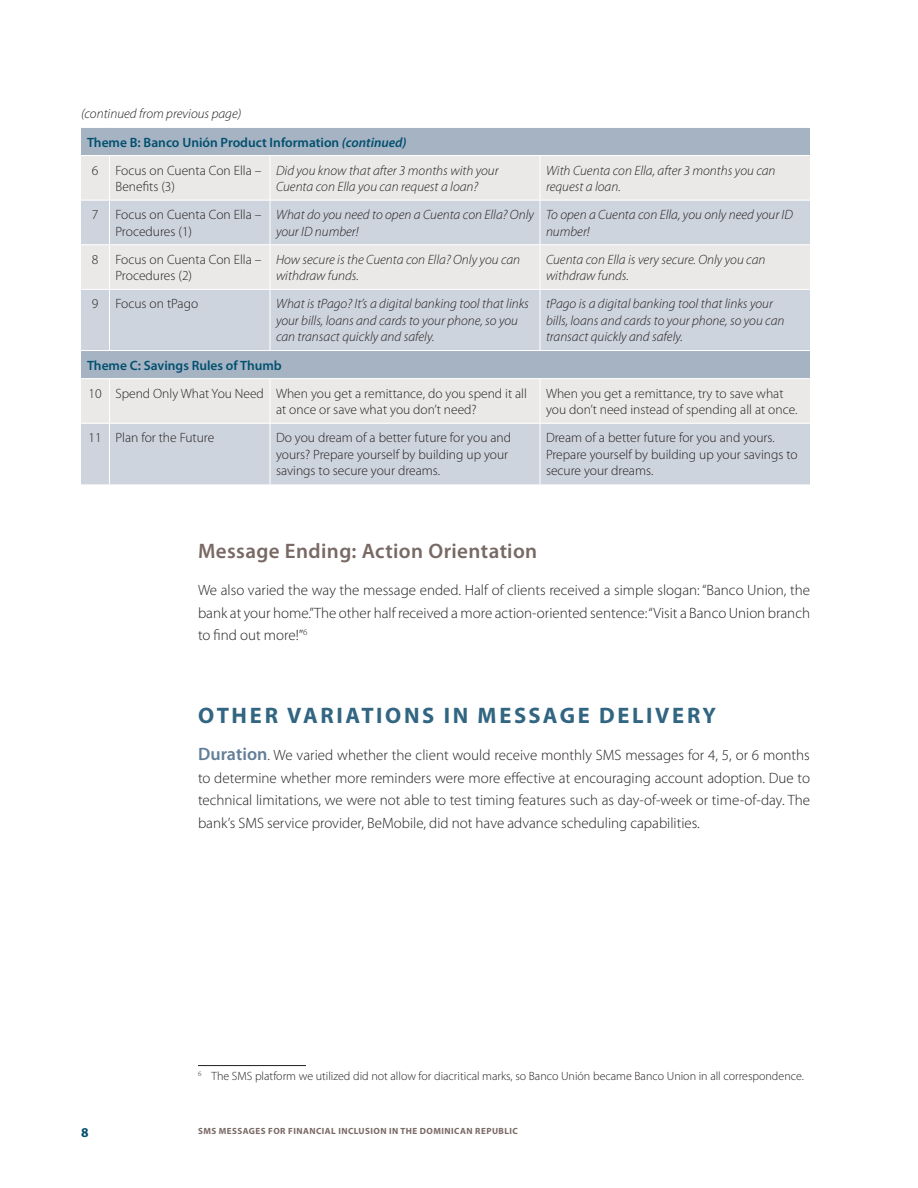
<style>
.page{position:relative;width:918px;height:1188px;background:#fff}
.page>*{position:absolute;margin:0;border:0;box-sizing:border-box;transform-origin:0 0}
.t1{font:700 22.5px "Myriad Pro";letter-spacing:.115em;color:#316581}
.t2{font:600 21px "Myriad Pro";letter-spacing:.02em;color:#796964}
.t3{font:300 15px/22.5px "Myriad Pro";color:#231f20;text-align:justify}
.t4{font:italic 300 13.5px/16.5px "Myriad Pro";color:#231f20}
.t5{font:300 13.5px/16.5px "Myriad Pro";color:#231f20}
.t6{font:600 13.5px/28px "Myriad Pro";color:#014f6e}
.t7{font:700 13.5px "Myriad Pro";color:#014f6e}
.t8{font:300 12px "Myriad Pro";color:#231f20}
.t9{font:700 9px "Myriad Pro";letter-spacing:.05em;color:#796964}
.s1{font-style:italic}
.s2{font-weight:300;color:#231f20}
.s3{font-weight:600;font-size:18px;color:#627f97}
</style>
<div class="page">
<div style="left:81px;top:128px;width:729px;height:27px;background:#a5b3c3"></div>
<div style="left:81px;top:156px;width:729px;height:44px;background:#ebe9e8"></div>
<svg style="left:81px;top:201px;width:729px;height:283px;background:#d3d7de"></svg>
<hr style="left:109px;top:156px;width:1px;height:44px;background:#fff">
<hr style="left:270px;top:156px;width:1px;height:44px;background:#fff">
<hr style="left:540px;top:156px;width:1px;height:44px;background:#fff">
<svg style="left:81px;top:200px;width:29px;height:1px"></svg>
<hr style="left:109px;top:201px;width:1px;height:43px;background:#fff">
<hr style="left:270px;top:201px;width:1px;height:43px;background:#fff">
<hr style="left:540px;top:201px;width:1px;height:43px;background:#fff">
<svg style="left:81px;top:244px;width:29px;height:1px"></svg>
<hr style="left:110px;top:244px;width:160px;height:1px;background:#fff">
<hr style="left:109px;top:245px;width:1px;height:44px;background:#fff">
<hr style="left:270px;top:244px;width:270px;height:1px;background:#fff">
<hr style="left:270px;top:245px;width:1px;height:44px;background:#fff">
<hr style="left:540px;top:244px;width:270px;height:1px;background:#fff">
<hr style="left:540px;top:245px;width:1px;height:44px;background:#fff">
<svg style="left:81px;top:289px;width:29px;height:1px"></svg>
<hr style="left:110px;top:289px;width:160px;height:1px;background:#fff">
<hr style="left:109px;top:290px;width:1px;height:60px;background:#fff">
<hr style="left:270px;top:289px;width:270px;height:1px;background:#fff">
<hr style="left:270px;top:290px;width:1px;height:60px;background:#fff">
<hr style="left:540px;top:289px;width:270px;height:1px;background:#fff">
<hr style="left:540px;top:290px;width:1px;height:60px;background:#fff">
<svg style="left:81px;top:350px;width:29px;height:1px"></svg>
<hr style="left:110px;top:350px;width:160px;height:1px;background:#fff">
<hr style="left:270px;top:350px;width:270px;height:1px;background:#fff">
<hr style="left:540px;top:350px;width:270px;height:1px;background:#fff">
<svg style="left:81px;top:378px;width:29px;height:1px"></svg>
<hr style="left:110px;top:378px;width:160px;height:1px;background:#fff">
<hr style="left:109px;top:379px;width:1px;height:44px;background:#fff">
<hr style="left:270px;top:378px;width:270px;height:1px;background:#fff">
<hr style="left:270px;top:379px;width:1px;height:44px;background:#fff">
<hr style="left:540px;top:378px;width:270px;height:1px;background:#fff">
<hr style="left:540px;top:379px;width:1px;height:44px;background:#fff">
<svg style="left:81px;top:423px;width:29px;height:1px"></svg>
<hr style="left:110px;top:423px;width:160px;height:1px;background:#fff">
<hr style="left:109px;top:424px;width:1px;height:60px;background:#fff">
<hr style="left:270px;top:423px;width:270px;height:1px;background:#fff">
<hr style="left:270px;top:424px;width:1px;height:60px;background:#fff">
<hr style="left:540px;top:423px;width:270px;height:1px;background:#fff">
<hr style="left:540px;top:424px;width:1px;height:60px;background:#fff">
<hr style="left:198px;top:1065px;width:108px;height:1px;background:#231f20">
<p class="t4" style="left:81px;top:106px;width:162px">(continued from previous page)</p>
<p class="t6" style="left:92px;top:128px;width:316px;text-indent:-5px">Theme B: Banco Unión Product Information <span class="s1">(continued)<br></span><span class="s2">6</span></p>
<p class="t5" style="left:115px;top:162px;width:148px">Focus on Cuenta Con Ella –<br>Benefits (3)</p>
<p class="t4" style="left:276px;top:162px;width:224px">Did you know that after 3 months with your<br>Cuenta con Ella you can request a loan?</p>
<p class="t4" style="left:546px;top:162px;width:231px">With Cuenta con Ella, after 3 months you can request a loan.</p>
<p class="t5" style="left:92px;top:206px;width:8px">7</p>
<p class="t5" style="left:115px;top:206px;width:148px">Focus on Cuenta Con Ella –<br>Procedures (1)</p>
<p class="t4" style="left:276px;top:207px;width:259px">What do you need to open a Cuenta con Ella? Only your ID number!</p>
<p class="t4" style="left:546px;top:207px;width:248px">To open a Cuenta con Ella, you only need your ID number!</p>
<p class="t5" style="left:92px;top:251px;width:8px">8</p>
<p class="t5" style="left:115px;top:251px;width:148px">Focus on Cuenta Con Ella –<br>Procedures (2)</p>
<p class="t4" style="left:276px;top:251px;width:246px">How secure is the Cuenta con Ella? Only you can withdraw funds.</p>
<p class="t4" style="left:546px;top:251px;width:221px">Cuenta con Ella is very secure. Only you can withdraw funds.</p>
<p class="t5" style="left:92px;top:296px;width:8px">9</p>
<p class="t5" style="left:115px;top:296px;width:84px">Focus on tPago</p>
<p class="t4" style="left:276px;top:296px;width:254px">What is tPago? It’s a digital banking tool that links your bills, loans and cards to your phone, so you can transact quickly and safely.</p>
<p class="t4" style="left:546px;top:296px;width:240px">tPago is a digital banking tool that links your bills, loans and cards to your phone, so you can transact quickly and safely.</p>
<p class="t6" style="left:87px;top:351px;width:196px">Theme C: Savings Rules of Thumb</p>
<p class="t5" style="left:276px;top:385px;width:253px;text-indent:-187px">10 Spend Only What You Need When you get a remittance, do you spend it all at once or save what you don’t need?</p>
<p class="t5" style="left:546px;top:385px;width:253px">When you get a remittance, try to save what you don’t need instead of spending all at once.</p>
<p class="t5" style="left:89px;top:429px;width:127px">11 Plan for the Future</p>
<p class="t5" style="left:276px;top:429px;width:237px">Do you dream of a better future for you and yours? Prepare yourself by building up your savings to secure your dreams.</p>
<p class="t5" style="left:546px;top:429px;width:253px">Dream of a better future for you and yours.<br>Prepare yourself by building up your savings to secure your dreams.</p>
<h2 class="t2" style="left:198px;top:537px;width:341px">Message Ending: Action Orientation</h2>
<p class="t3" style="left:198px;top:579px;width:614px">We also varied the way the message ended. Half of clients received a simple slogan: “Banco Union, the bank at your home.” The other half received a more action-oriented sentence: “Visit a Banco Union branch to find out more!”<sup>6</sup></p>
<h1 class="t1" style="left:198px;top:700px;width:519px">OTHER VARIATIONS IN MESSAGE DELIVERY</h1>
<p class="t3" style="left:198px;top:744px;width:614px"><span class="s3">Duration</span>. We varied whether the client would receive monthly SMS messages for 4, 5, or 6 months to determine whether more reminders were more effective at encouraging account adoption. Due to technical limitations, we were not able to test timing features such as day-of-week or time-of-day. The bank’s SMS service provider, BeMobile, did not have advance scheduling capabilities.</p>
<p class="t8" style="left:198px;top:1069px;width:607px"><sup>6</sup> The SMS platform we utilized did not allow for diacritical marks, so Banco Unión became Banco Union in all correspondence.</p>
<p class="t7" style="left:81px;top:1124px;width:9px">8</p>
<p class="t9" style="left:198px;top:1125px;width:321px">SMS MESSAGES FOR FINANCIAL INCLUSION IN THE DOMINICAN REPUBLIC</p>
</div>
